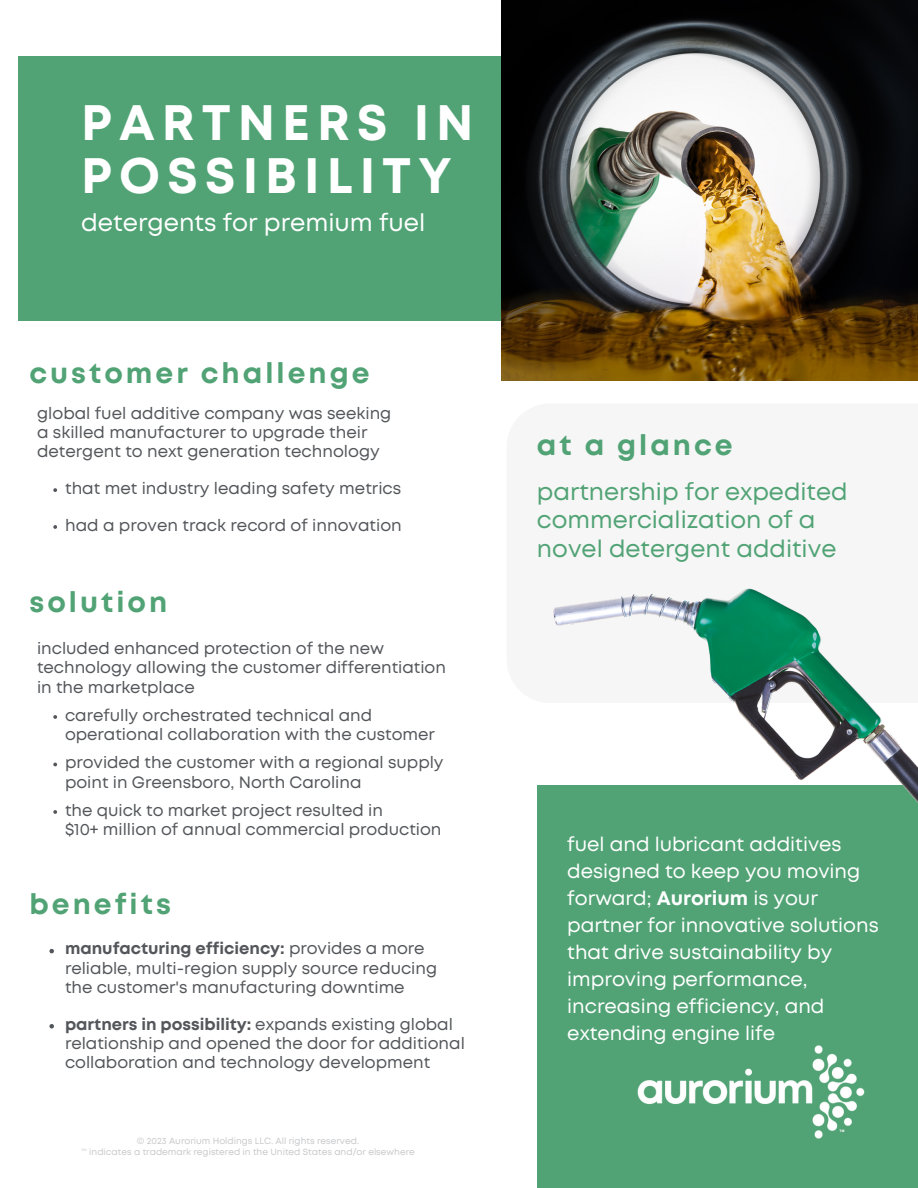
<style>
.page{position:relative;width:918px;height:1188px;background:#fff}
.page>*{position:absolute;margin:0;border:0;box-sizing:border-box;transform-origin:0 0}
.t1{font:700 49.8px/52.8px "Mont";letter-spacing:.14em;color:#fff}
.t2{font:700 28.35px "Mont";letter-spacing:.105em;color:#51a375}
.t3{font:24.15px "Mont";color:#fff}
.t4{font:23.85px/28.2px "Mont";color:#51a375}
.t5{font:19.65px/27px "Mont";color:#fff}
.t6{font:16.5px/19.2px "Mont";color:#53565a}
.t7{font:9px "Mont";color:#c7c8ca}
.s1{font-weight:700}
</style>
<div class="page">
<div style="left:537px;top:785px;width:381px;height:403px;background:#51a375"></div>
<img style="left:637px;top:1045px;width:228px;height:94px">
<div style="left:18px;top:56px;width:555px;height:265px;background:#51a375"></div>
<img style="left:553px;top:588px;width:365px;height:215px">
<svg style="left:49px;top:1024px;width:5px;height:5px"></svg>
<img style="left:501px;top:0;width:417px;height:380px">
<svg style="left:53px;top:488px;width:4px;height:4px"></svg>
<svg style="left:53px;top:525px;width:4px;height:4px"></svg>
<svg style="left:53px;top:715px;width:4px;height:4px"></svg>
<svg style="left:53px;top:763px;width:4px;height:3px"></svg>
<svg style="left:53px;top:810px;width:4px;height:4px"></svg>
<svg style="left:49px;top:949px;width:5px;height:4px"></svg>
<p class="t1" style="left:81px;top:100px;width:394px">PARTNERS IN<br>POSSIBILITY</p>
<p class="t3" style="left:81px;top:213px;width:346px">detergents for premium fuel</p>
<p class="t2" style="left:29px;top:362px;width:342px">customer challenge</p>
<p class="t6" style="left:37px;top:405px;width:356px">global fuel additive company was seeking a skilled manufacturer to upgrade their detergent to next generation technology</p>
<p class="t6" style="left:65px;top:480px;width:338px">that met industry leading safety metrics</p>
<p class="t6" style="left:65px;top:517px;width:338px">had a proven track record of innovation</p>
<p class="t2" style="left:29px;top:592px;width:139px">solution</p>
<p class="t6" style="left:37px;top:640px;width:410px">included enhanced protection of the new technology allowing the customer differentiation in the marketplace</p>
<p class="t6" style="left:65px;top:707px;width:371px">carefully orchestrated technical and operational collaboration with the customer</p>
<p class="t6" style="left:65px;top:754px;width:380px">provided the customer with a regional supply point in Greensboro, North Carolina</p>
<p class="t6" style="left:65px;top:802px;width:378px">the quick to market project resulted in<br>$10+ million of annual commercial production</p>
<p class="t2" style="left:29px;top:893px;width:143px">benefits</p>
<p class="t6" style="left:65px;top:940px;width:374px"><span class="s1">manufacturing efficiency:</span> provides a more reliable, multi-region supply source reducing the customer's manufacturing downtime</p>
<p class="t6" style="left:65px;top:1015px;width:401px"><span class="s1">partners in possibility:</span> expands existing global relationship and opened the door for additional collaboration and technology development</p>
<p class="t7" style="left:137px;top:1137px;width:224px">© 2023 Aurorium Holdings LLC. All rights reserved.</p>
<p class="t7" style="left:81px;top:1149px;width:335px">™ indicates a trademark registered in the United States and/or elsewhere</p>
<p class="t2" style="left:537px;top:434px;width:197px">at a glance</p>
<p class="t4" style="left:537px;top:480px;width:312px">partnership for expedited commercialization of a novel detergent additive</p>
<p class="t5" style="left:567px;top:832px;width:313px">fuel and lubricant additives designed to keep you moving forward; <span class="s1">Aurorium</span> is your partner for innovative solutions that drive sustainability by improving performance, increasing efficiency, and extending engine life</p>
</div>
